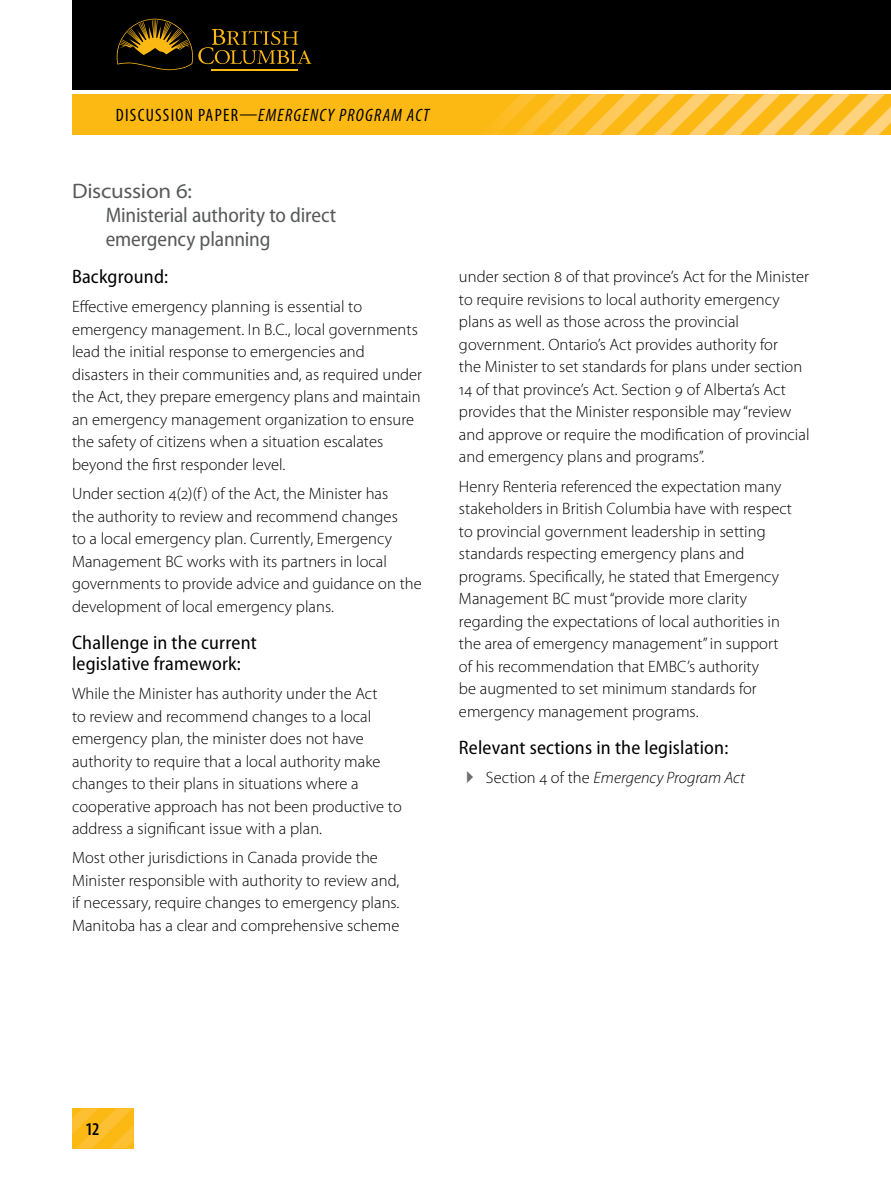
<style>
.page{position:relative;width:891px;height:1188px;background:#fff}
.page>*{position:absolute;margin:0;border:0;box-sizing:border-box;transform-origin:0 0}
.Head_-_C_-_Sub_Discu{font:semi-condensed 21px/24px "Myriad Pro";letter-spacing:-.01em;color:#58595b}
.Head_-_D{font:semi-condensed 19.5px/21px "Myriad Pro";letter-spacing:.01em;color:#000}
.t1{font:italic condensed 18px "Myriad Pro";letter-spacing:.07em;color:#000}
.t2{font:600 condensed 18px "Myriad Pro";color:#000}
.Body{font:300 16.5px/22.5px "Myriad Pro";letter-spacing:.005em;color:#000}
.t3{font:italic 300 16.5px "Myriad Pro";letter-spacing:.005em;color:#000}
.s1{font-style:normal}
.s2{font-stretch:semi-expanded}
</style>
<div class="page">
<div style="left:72px;top:1108px;width:61px;height:41px;background:#fdbb1d"></div>
<svg style="left:72px;top:1109px;width:61px;height:39px"></svg>
<div style="left:72px;top:94px;width:819px;height:41px;background:#fdb913"></div>
<div style="left:72px;top:0;width:819px;height:90px;background:#000"></div>
<svg style="left:496px;top:94px;width:395px;height:41px"></svg>
<svg style="left:117px;top:19px;width:194px;height:52px"></svg>
<p class="t1" style="left:116px;top:104px;width:315px"><span class="s1">DISCUSSION PAPER—</span>EMERGENCY PROGRAM ACT</p>
<p class="Head_-_C_-_Sub_Discu" style="left:106px;top:179px;width:232px;text-indent:-34px"><span class="s2">Discussion 6:<br></span>Ministerial authority to direct emergency planning</p>
<p class="Head_-_D" style="left:72px;top:267px;width:98px">Background:</p>
<p class="Body" style="left:72px;top:296px;width:352px">Effective emergency planning is essential to emergency management. In B.C., local governments lead the initial response to emergencies and disasters in their communities and, as required under the Act, they prepare emergency plans and maintain an emergency management organization to ensure the safety of citizens when a situation escalates beyond the first responder level.</p>
<p class="Body" style="left:72px;top:483px;width:351px">Under section 4(2)(f ) of the Act, the Minister has<br>the authority to review and recommend changes<br>to a local emergency plan. Currently, Emergency Management BC works with its partners in local governments to provide advice and guidance on the development of local emergency plans.</p>
<p class="Head_-_D" style="left:72px;top:632px;width:186px">Challenge in the current legislative framework:</p>
<p class="Body" style="left:72px;top:683px;width:331px">While the Minister has authority under the Act<br>to review and recommend changes to a local emergency plan, the minister does not have authority to require that a local authority make changes to their plans in situations where a cooperative approach has not been productive to address a significant issue with a plan.</p>
<p class="Body" style="left:72px;top:847px;width:329px">Most other jurisdictions in Canada provide the Minister responsible with authority to review and, if necessary, require changes to emergency plans.<br>Manitoba has a clear and comprehensive scheme</p>
<p class="Body" style="left:459px;top:266px;width:352px">under section 8 of that province’s Act for the Minister to require revisions to local authority emergency plans as well as those across the provincial government. Ontario’s Act provides authority for<br>the Minister to set standards for plans under section 14 of that province’s Act. Section 9 of Alberta’s Act provides that the Minister responsible may “review and approve or require the modification of provincial and emergency plans and programs”.</p>
<p class="Body" style="left:459px;top:475px;width:335px">Henry Renteria referenced the expectation many stakeholders in British Columbia have with respect to provincial government leadership in setting standards respecting emergency plans and programs. Specifically, he stated that Emergency Management BC must “provide more clarity regarding the expectations of local authorities in the area of emergency management” in support of his recommendation that EMBC’s authority<br>be augmented to set minimum standards for emergency management programs.</p>
<p class="Head_-_D" style="left:459px;top:737px;width:271px">Relevant sections in the legislation:</p>
<p class="t3" style="left:486px;top:769px;width:260px"><span class="s1">Section 4 of the</span> Emergency Program Act</p>
<p class="t2" style="left:86px;top:1119px;width:15px">12</p>
</div>
